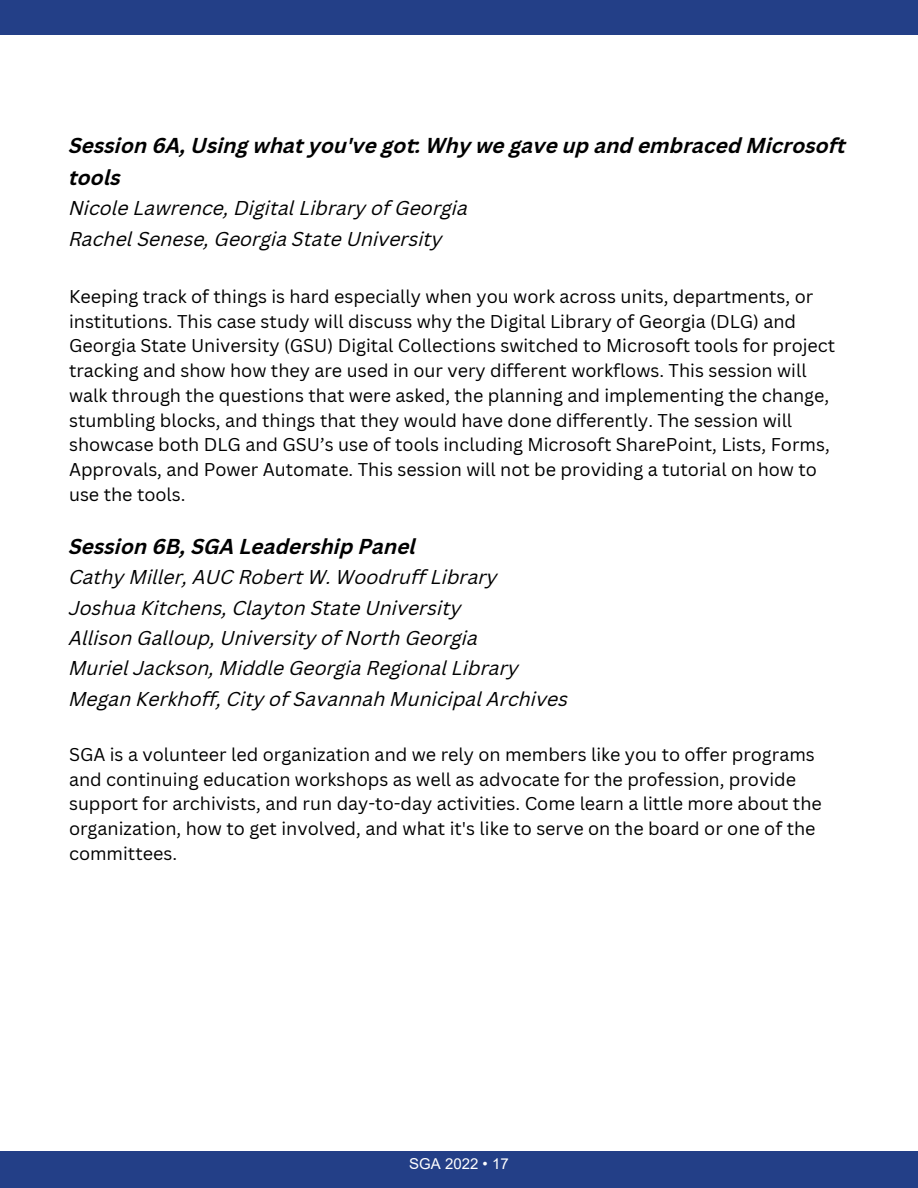
<style>
.page{position:relative;width:918px;height:1188px;background:#fff}
.page>*{position:absolute;margin:0;border:0;box-sizing:border-box;transform-origin:0 0}
.t1{font:italic 700 21px/31.5px "Canva Sans";color:#000}
.t2{font:italic 19.5px/30.3px "Canva Sans";color:#000}
.t3{font:18px/24.8px "Canva Sans";color:#000}
.t4{font:15px "Arial";color:#fff}
</style>
<div class="page">
<div style="left:0;top:1151px;width:918px;height:37px;background:#233f87"></div>
<div style="left:0;top:0;width:918px;height:35px;background:#233f87"></div>
<p class="t1" style="left:69px;top:132px;width:779px">Session 6A, Using what you've got: Why we gave up and embraced Microsoft tools</p>
<p class="t2" style="left:69px;top:195px;width:400px">Nicole Lawrence, Digital Library of Georgia<br>Rachel Senese, Georgia State University</p>
<p class="t3" style="left:69px;top:284px;width:768px">Keeping track of things is hard especially when you work across units, departments, or institutions. This case study will discuss why the Digital Library of Georgia (DLG) and Georgia State University (GSU) Digital Collections switched to Microsoft tools for project tracking and show how they are used in our very different workflows. This session will walk through the questions that were asked, the planning and implementing the change, stumbling blocks, and things that they would have done differently. The session will showcase both DLG and GSU’s use of tools including Microsoft SharePoint, Lists, Forms, Approvals, and Power Automate. This session will not be providing a tutorial on how to use the tools.</p>
<p class="t1" style="left:69px;top:533px;width:349px">Session 6B, SGA Leadership Panel</p>
<p class="t2" style="left:69px;top:564px;width:501px">Cathy Miller, AUC Robert W. Woodruff Library Joshua Kitchens, Clayton State University<br>Allison Galloup, University of North Georgia<br>Muriel Jackson, Middle Georgia Regional Library Megan Kerkhoff, City of Savannah Municipal Archives</p>
<p class="t3" style="left:69px;top:741px;width:754px">SGA is a volunteer led organization and we rely on members like you to offer programs and continuing education workshops as well as advocate for the profession, provide support for archivists, and run day-to-day activities. Come learn a little more about the organization, how to get involved, and what it's like to serve on the board or one of the committees.</p>
<p class="t4" style="left:409px;top:1153px;width:101px">SGA 2022 • 17</p>
</div>
